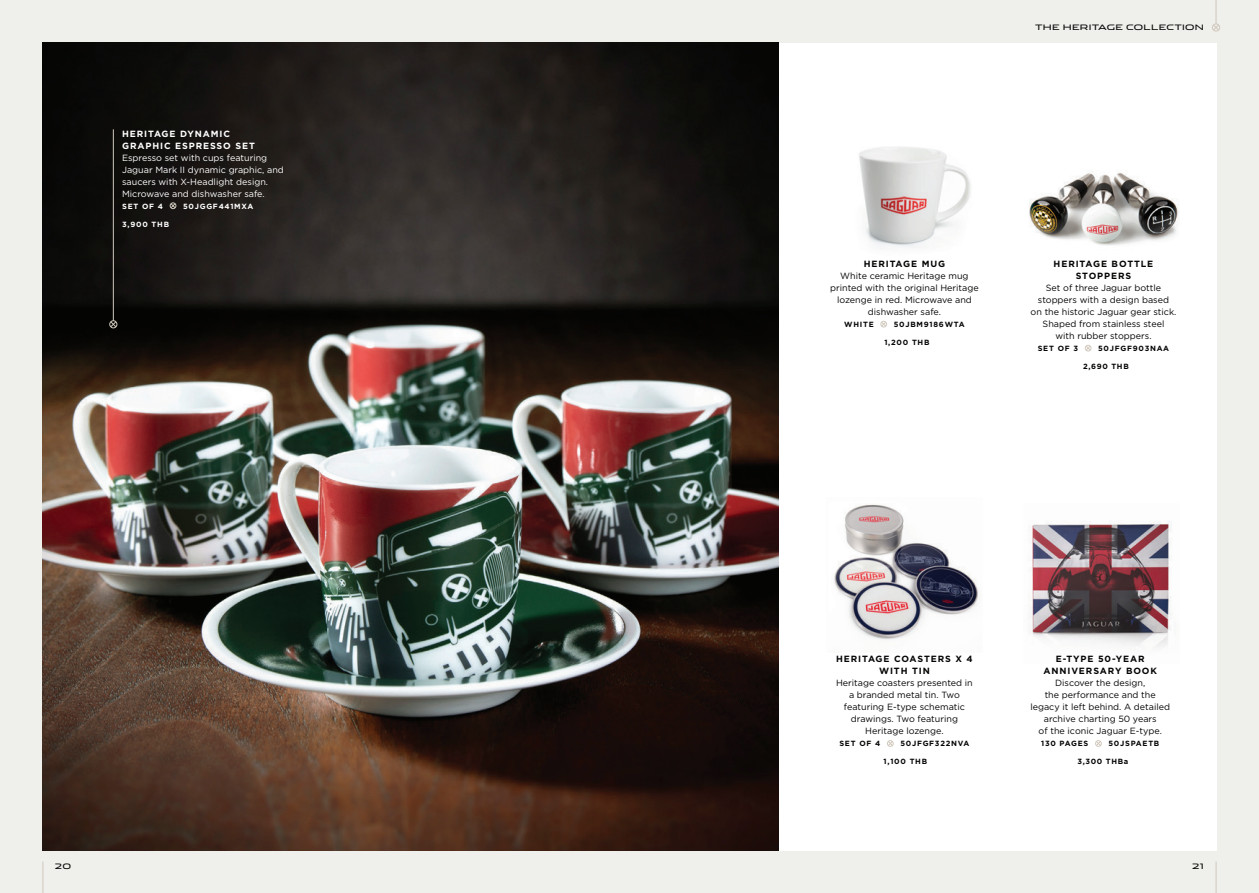
<style>
.page{position:relative;width:1259px;height:893px;background:#efefec}
.page>*{position:absolute;margin:0;border:0;box-sizing:border-box;transform-origin:0 0}
.t1{font:9px/12px "Gotham";color:#040503;text-align:center}
.t2{font:9px/12px "Gotham";color:#fff}
.t3{font:700 9px/12px "Gotham";letter-spacing:.1em;color:#040503;text-align:center}
.t4{font:700 9px/12px "Gotham";letter-spacing:.1em;color:#fff}
.t5{font:700 7.5px "Gotham";letter-spacing:.1em;color:#040503}
.t6{font:700 7.5px "Gotham";letter-spacing:.1em;color:#fff}
.t7{font:7.5px "Jaguar";letter-spacing:.04em;color:#040503}
</style>
<div class="page">
<svg style="left:1212px;top:0;width:7px;height:31px"></svg>
<div style="left:1212px;top:24px;width:8px;height:7px;border:1px solid #d0c8bc;border-radius:50%"></div>
<hr style="left:1215px;top:861px;width:1px;height:32px;background:#d0c8bc">
<hr style="left:43px;top:861px;width:1px;height:32px;background:#d0c8bc">
<img style="left:43px;top:43px;width:735px;height:807px">
<div style="left:778px;top:43px;width:438px;height:807px;background:#fff"></div>
<img style="left:1029px;top:171px;width:149px;height:75px">
<svg style="left:1085px;top:345px;width:6px;height:6px"></svg>
<img style="left:1028px;top:521px;width:144px;height:127px">
<svg style="left:1095px;top:740px;width:6px;height:7px"></svg>
<div style="left:1095px;top:740px;width:6px;height:7px;border:1px solid #d0c8bc;border-radius:50%"></div>
<hr style="left:113px;top:129px;width:1px;height:192px;background:#d0c8bc">
<svg style="left:110px;top:321px;width:7px;height:7px"></svg>
<div style="left:109px;top:320px;width:8px;height:8px;border:1px solid #d0c8bc;border-radius:50%"></div>
<svg style="left:170px;top:203px;width:6px;height:6px"></svg>
<div style="left:170px;top:202px;width:6px;height:7px;border:1px solid #d0c8bc;border-radius:50%"></div>
<img style="left:859px;top:146px;width:112px;height:101px">
<div style="left:887px;top:740px;width:6px;height:7px;border:1px solid #d0c8bc;border-radius:50%"></div>
<img style="left:833px;top:504px;width:145px;height:136px">
<div style="left:880px;top:321px;width:7px;height:6px;border:1px solid #d0c8bc;border-radius:50%"></div>
<p class="t4" style="left:122px;top:127px;width:134px">HERITAGE DYNAMIC<br>GRAPHIC ESPRESSO SET</p>
<p class="t2" style="left:122px;top:151px;width:163px">Espresso set with cups featuring Jaguar Mark II dynamic graphic, and saucers with X-Headlight design.<br>Microwave and dishwasher safe.</p>
<p class="t6" style="left:122px;top:201px;width:42px">SET OF 4</p>
<p class="t6" style="left:183px;top:201px;width:72px">50JGGF441MXA</p>
<p class="t6" style="left:122px;top:219px;width:48px">3,900 THB</p>
<p class="t7" style="left:1035px;top:21px;width:170px">THE HERITAGE COLLECTION</p>
<p class="t3" style="left:863px;top:258px;width:83px">HERITAGE MUG</p>
<p class="t1" style="left:830px;top:270px;width:150px">White ceramic Heritage mug printed with the original Heritage lozenge in red. Microwave and dishwasher safe.</p>
<p class="t5" style="left:844px;top:319px;width:31px">WHITE</p>
<p class="t5" style="left:893px;top:319px;width:72px">50JBM9186WTA</p>
<p class="t5" style="left:884px;top:337px;width:47px">1,200 THB</p>
<p class="t3" style="left:1053px;top:258px;width:101px">HERITAGE BOTTLE<br>STOPPERS</p>
<p class="t1" style="left:1030px;top:282px;width:147px">Set of three Jaguar bottle stoppers with a design based<br>on the historic Jaguar gear stick.<br>Shaped from stainless steel<br>with rubber stoppers.</p>
<p class="t5" style="left:1037px;top:343px;width:42px">SET OF 3</p>
<p class="t5" style="left:1098px;top:343px;width:73px">50JFGF903NAA</p>
<p class="t5" style="left:1083px;top:361px;width:47px">2,690 THB</p>
<p class="t3" style="left:836px;top:653px;width:138px">HERITAGE COASTERS X 4<br>WITH TIN</p>
<p class="t1" style="left:836px;top:677px;width:138px">Heritage coasters presented in a branded metal tin. Two featuring E-type schematic drawings. Two featuring<br>Heritage lozenge.</p>
<p class="t5" style="left:839px;top:739px;width:42px">SET OF 4</p>
<p class="t5" style="left:900px;top:739px;width:71px">50JFGF322NVA</p>
<p class="t5" style="left:883px;top:756px;width:45px">1,100 THB</p>
<p class="t3" style="left:1043px;top:653px;width:115px">E-TYPE 50-YEAR<br>ANNIVERSARY BOOK</p>
<p class="t1" style="left:1030px;top:677px;width:141px">Discover the design,<br>the performance and the legacy it left behind. A detailed archive charting 50 years<br>of the iconic Jaguar E-type.</p>
<p class="t5" style="left:1041px;top:739px;width:49px">130 PAGES</p>
<p class="t5" style="left:1108px;top:739px;width:52px">50JSPAETB</p>
<p class="t5" style="left:1077px;top:756px;width:52px">3,300 THBa</p>
<p class="t7" style="left:55px;top:859px;width:18px">20</p>
<p class="t7" style="left:1192px;top:859px;width:13px">21</p>
</div>
